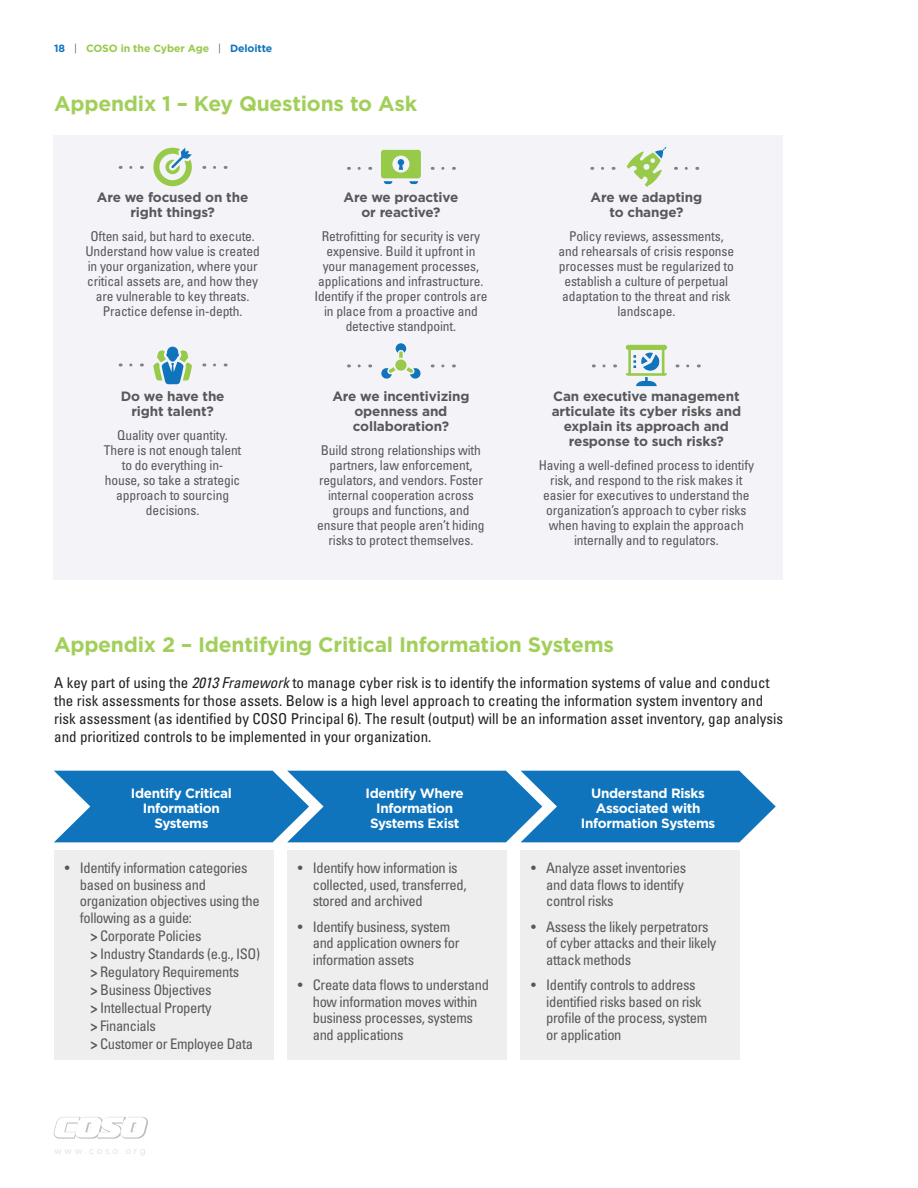
<style>
.page{position:relative;width:918px;height:1188px;background:#fff}
.page>*{position:absolute;margin:0;border:0;box-sizing:border-box;transform-origin:0 0}
.Body_Text{font:700 21px "Gotham";letter-spacing:-.01em;color:#a2cf5a}
.Body_Text-2{font:condensed 15px/18px "Univers";color:#231f20}
.Body_Text-3{font:condensed 14.55px/16.5px "Univers";letter-spacing:-.025em;color:#57585a}
.Body_Text-4{font:condensed 13.5px/15px "Univers";letter-spacing:-.01em;color:#57585a;text-align:center}
.Body_Text-5{font:700 13.5px/15px "Gotham";letter-spacing:-.01em;color:#57585a;text-align:center}
.Body_Text-6{font:700 13.5px "Gotham";letter-spacing:-.025em;color:#fff}
.Body_Text-7{font:700 10.5px "Gotham";letter-spacing:-.01em;color:#97ca49}
.Body_Text-8{font:300 9px "Gotham";letter-spacing:.29em;color:#d1d2d4}
.s1{color:#1074bc}
.s2{font-weight:300;color:#231f20}
.s3{font-style:italic}
.s4{font-weight:700}
</style>
<div class="page">
<div style="left:54px;top:135px;width:729px;height:444px;background:#f3f3f8"></div>
<svg style="left:54px;top:1117px;width:94px;height:22px"></svg>
<div style="left:54px;top:850px;width:219px;height:210px;background:#eeeeef"></div>
<div style="left:287px;top:850px;width:219px;height:210px;background:#eeeeef"></div>
<div style="left:521px;top:850px;width:219px;height:210px;background:#eeeeef"></div>
<svg style="left:54px;top:771px;width:722px;height:71px;background:#2580c2"></svg>
<svg style="left:626px;top:147px;width:40px;height:40px"></svg>
<svg style="left:153px;top:347px;width:39px;height:37px"></svg>
<svg style="left:153px;top:148px;width:39px;height:38px"></svg>
<svg style="left:381px;top:150px;width:40px;height:34px"></svg>
<svg style="left:626px;top:345px;width:41px;height:41px"></svg>
<svg style="left:381px;top:343px;width:40px;height:36px"></svg>
<div style="left:395px;top:360px;width:12px;height:11px;background:#97ca49;border-radius:50%"></div>
<svg style="left:214px;top:166px;width:12px;height:3px"></svg>
<svg style="left:214px;top:363px;width:12px;height:3px"></svg>
<svg style="left:602px;top:167px;width:12px;height:3px"></svg>
<p class="Body_Text-7" style="left:54px;top:42px;width:220px"><span class="s1">18</span> <span class="s2">|</span> COSO in the Cyber Age <span class="s2">|</span> <span class="s1">Deloitte</span></p>
<p class="Body_Text" style="left:54px;top:91px;width:365px">Appendix 1 – Key Questions to Ask</p>
<p class="Body_Text-5" style="left:97px;top:190px;width:153px">Are we focused on the</p>
<p class="Body_Text-5" style="left:130px;top:205px;width:86px">right things?</p>
<p class="Body_Text-4" style="left:85px;top:228px;width:176px">Often said, but hard to execute.<br>Understand how value is created in your organization, where your critical assets are, and how they are vulnerable to key threats.<br>Practice defense in-depth.</p>
<p class="Body_Text-5" style="left:121px;top:389px;width:105px">Do we have the</p>
<p class="Body_Text-5" style="left:131px;top:404px;width:84px">right talent?</p>
<p class="Body_Text-4" style="left:104px;top:428px;width:139px">Quality over quantity.<br>There is not enough talent to do everything in&shy;house, so take a strategic approach to sourcing decisions.</p>
<p class="Body_Text-5" style="left:344px;top:190px;width:116px">Are we proactive</p>
<p class="Body_Text-5" style="left:361px;top:205px;width:81px">or reactive?</p>
<p class="Body_Text-4" style="left:314px;top:228px;width:175px">Retrofitting for security is very expensive. Build it upfront in your management processes, applications and infrastructure.<br>Identify if the proper controls are in place from a proactive and detective standpoint.</p>
<p class="Body_Text-5" style="left:332px;top:389px;width:139px">Are we incentivizing openness and collaboration?</p>
<p class="Body_Text-4" style="left:317px;top:443px;width:169px">Build strong relationships with partners, law enforcement, regulators, and vendors. Foster internal cooperation across groups and functions, and ensure that people aren’t hiding risks to protect themselves.</p>
<p class="Body_Text-5" style="left:591px;top:190px;width:113px">Are we adapting</p>
<p class="Body_Text-5" style="left:609px;top:205px;width:75px">to change?</p>
<p class="Body_Text-4" style="left:559px;top:228px;width:177px">Policy reviews, assessments, and rehearsals of crisis response processes must be regularized to establish a culture of perpetual adaptation to the threat and risk landscape.</p>
<p class="Body_Text-5" style="left:552px;top:389px;width:191px">Can executive management articulate its cyber risks and explain its approach and response to such risks?</p>
<p class="Body_Text-4" style="left:539px;top:458px;width:217px">Having a well-defined process to identify risk, and respond to the risk makes it easier for executives to understand the organization’s approach to cyber risks when having to explain the approach internally and to regulators.</p>
<p class="Body_Text" style="left:54px;top:632px;width:562px">Appendix 2 – Identifying Critical Information Systems</p>
<p class="Body_Text-2" style="left:54px;top:673px;width:730px">A key part of using the <span class="s3">2013 Framework</span> to manage cyber risk is to identify the information systems of value and conduct the risk assessments for those assets. Below is a high level approach to creating the information system inventory and risk assessment (as identified by COSO Principal 6). The result (output) will be an information asset inventory, gap analysis and prioritized controls to be implemented in your organization.</p>
<p class="Body_Text-6" style="left:131px;top:785px;width:103px">Identify Critical</p>
<p class="Body_Text-6" style="left:143px;top:800px;width:79px">Information</p>
<p class="Body_Text-6" style="left:154px;top:815px;width:56px">Systems</p>
<p class="Body_Text-3" style="left:80px;top:859px;width:181px;text-indent:-15px">• Identify information categories based on business and organization objectives using the following as a guide:</p>
<p class="Body_Text-3" style="left:90px;top:927px;width:113px"><span class="s4">&gt;</span> Corporate Policies</p>
<p class="Body_Text-3" style="left:90px;top:945px;width:171px"><span class="s4">&gt;</span> Industry Standards (e.g., ISO)</p>
<p class="Body_Text-3" style="left:90px;top:963px;width:150px"><span class="s4">&gt;</span> Regulatory Requirements</p>
<p class="Body_Text-3" style="left:90px;top:981px;width:123px"><span class="s4">&gt;</span> Business Objectives</p>
<p class="Body_Text-3" style="left:90px;top:999px;width:123px"><span class="s4">&gt;</span> Intellectual Property</p>
<p class="Body_Text-3" style="left:90px;top:1017px;width:67px"><span class="s4">&gt;</span> Financials</p>
<p class="Body_Text-3" style="left:90px;top:1035px;width:164px"><span class="s4">&gt;</span> Customer or Employee Data</p>
<p class="Body_Text-6" style="left:366px;top:785px;width:100px">Identify Where</p>
<p class="Body_Text-6" style="left:376px;top:800px;width:79px">Information</p>
<p class="Body_Text-6" style="left:370px;top:815px;width:91px">Systems Exist</p>
<p class="Body_Text-3" style="left:313px;top:859px;width:155px;text-indent:-15px">• Identify how information is collected, used, transferred, stored and archived</p>
<p class="Body_Text-3" style="left:313px;top:918px;width:148px;text-indent:-15px">• Identify business, system and application owners for information assets</p>
<p class="Body_Text-3" style="left:298px;top:976px;width:193px;text-align:center">• Create data flows to understand how information moves within business processes, systems</p>
<p class="Body_Text-3" style="left:313px;top:1026px;width:92px">and applications</p>
<p class="Body_Text-8" style="left:54px;top:1145px;width:93px">www.coso.org</p>
<p class="Body_Text-6" style="left:591px;top:785px;width:115px">Understand Risks</p>
<p class="Body_Text-6" style="left:596px;top:800px;width:106px">Associated with</p>
<p class="Body_Text-6" style="left:581px;top:815px;width:136px">Information Systems</p>
<p class="Body_Text-3" style="left:531px;top:859px;width:156px">• Analyze asset inventories</p>
<p class="Body_Text-3" style="left:546px;top:876px;width:139px">and data flows to identify</p>
<p class="Body_Text-3" style="left:546px;top:892px;width:69px">control risks</p>
<p class="Body_Text-3" style="left:546px;top:918px;width:172px;text-indent:-15px">• Assess the likely perpetrators of cyber attacks and their likely attack methods</p>
<p class="Body_Text-3" style="left:546px;top:976px;width:163px;text-indent:-15px">• Identify controls to address identified risks based on risk profile of the process, system</p>
<p class="Body_Text-3" style="left:546px;top:1026px;width:77px">or application</p>
</div>
